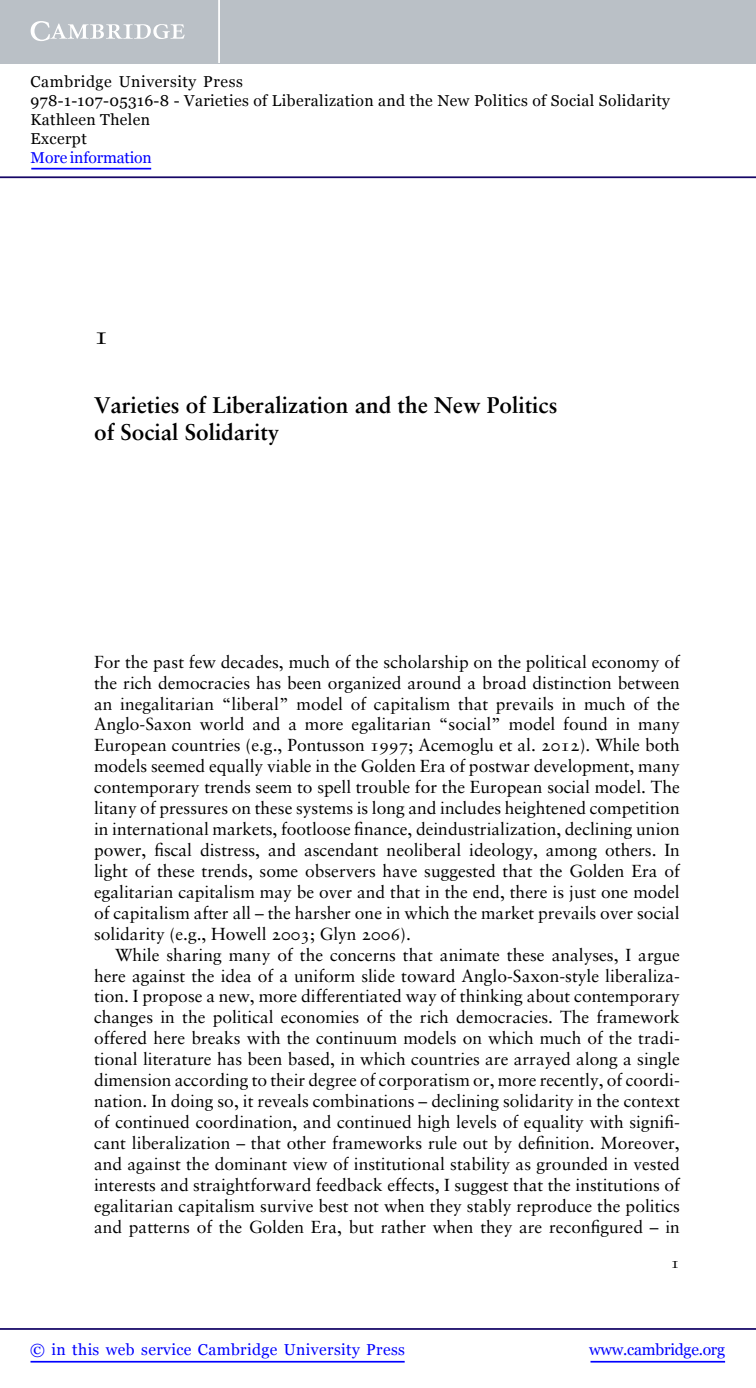
<style>
.page{position:relative;width:756px;height:1388px;background:#fff}
.page>*{position:absolute;margin:0;border:0;box-sizing:border-box;transform-origin:0 0}
.t1{font:26.07px "Sabon Roman SC";color:#000}
.t2{font:22.75px/27.8px "Sabon Bold Os F";color:#000}
.t3{font:17.5px/21px "Sabon";color:#000;text-align:justify}
.t4{font:15.75px/18.9px "Georgia";letter-spacing:.025em;color:#000}
.t5{font:15.75px "Georgia";letter-spacing:.025em;color:#00f}
.t6{font:15.75px "Georgia";letter-spacing:-.015em;color:#00f}
.t7{font:15.75px "Georgia";letter-spacing:-.01em;color:#00f}
.t8{font:15.75px "Sabon Roman SC";color:#000}
.s1{font-family:"Sabon Roman SC"}
</style>
<div class="page">
<hr style="left:591px;top:1361px;width:134px;height:1px;background:#00f">
<hr style="left:0;top:1328px;width:756px;height:2px;background:#150666">
<hr style="left:31px;top:1361px;width:374px;height:1px;background:#00f">
<div style="left:0;top:0;width:756px;height:63px;background:#bac0c6"></div>
<svg style="left:31px;top:21px;width:154px;height:20px"></svg>
<hr style="left:218px;top:0;width:2px;height:63px;background:#fff">
<hr style="left:0;top:176px;width:756px;height:2px;background:#150666">
<hr style="left:31px;top:168px;width:120px;height:1px;background:#00f">
<p class="t4" style="left:31px;top:72px;width:641px">Cambridge University Press<br>978-1-107-05316-8 - Varieties of Liberalization and the New Politics of Social Solidarity Kathleen Thelen<br>Excerpt</p>
<p class="t7" style="left:31px;top:148px;width:123px">More information</p>
<h1 class="t1" style="left:94px;top:324px;width:16px">1</h1>
<h2 class="t2" style="left:94px;top:393px;width:465px">Varieties of Liberalization and the New Politics of Social Solidarity</h2>
<p class="t3" style="left:94px;top:652px;width:587px">For the past few decades, much of the scholarship on the political economy of the rich democracies has been organized around a broad distinction between an inegalitarian “liberal” model of capitalism that prevails in much of the Anglo-Saxon world and a more egalitarian “social” model found in many European countries (e.g., Pontusson <span class="s1">1997</span>; Acemoglu et al. <span class="s1">2012</span>). While both models seemed equally viable in the Golden Era of postwar development, many contemporary trends seem to spell trouble for the European social model. The litany of pressures on these systems is long and includes heightened competition in international markets, footloose finance, deindustrialization, declining union power, fiscal distress, and ascendant neoliberal ideology, among others. In light of these trends, some observers have suggested that the Golden Era of egalitarian capitalism may be over and that in the end, there is just one model of capitalism after all – the harsher one in which the market prevails over social solidarity (e.g., Howell <span class="s1">2003</span>; Glyn <span class="s1">2006</span>).</p>
<p class="t3" style="left:94px;top:945px;width:587px;text-indent:21px">While sharing many of the concerns that animate these analyses, I argue here against the idea of a uniform slide toward Anglo-Saxon-style liberaliza&shy;tion. I propose a new, more differentiated way of thinking about contemporary changes in the political economies of the rich democracies. The framework offered here breaks with the continuum models on which much of the tradi&shy;tional literature has been based, in which countries are arrayed along a single dimension according to their degree of corporatism or, more recently, of coordi&shy;nation. In doing so, it reveals combinations – declining solidarity in the context of continued coordination, and continued high levels of equality with signifi&shy;cant liberalization – that other frameworks rule out by definition. Moreover, and against the dominant view of institutional stability as grounded in vested interests and straightforward feedback effects, I suggest that the institutions of egalitarian capitalism survive best not when they stably reproduce the politics and patterns of the Golden Era, but rather when they are reconfigured – in</p>
<p class="t8" style="left:671px;top:1255px;width:10px">1</p>
<p class="t5" style="left:30px;top:1340px;width:376px">© in this web service Cambridge University Press</p>
<p class="t6" style="left:589px;top:1340px;width:137px">www.cambridge.org</p>
</div>
